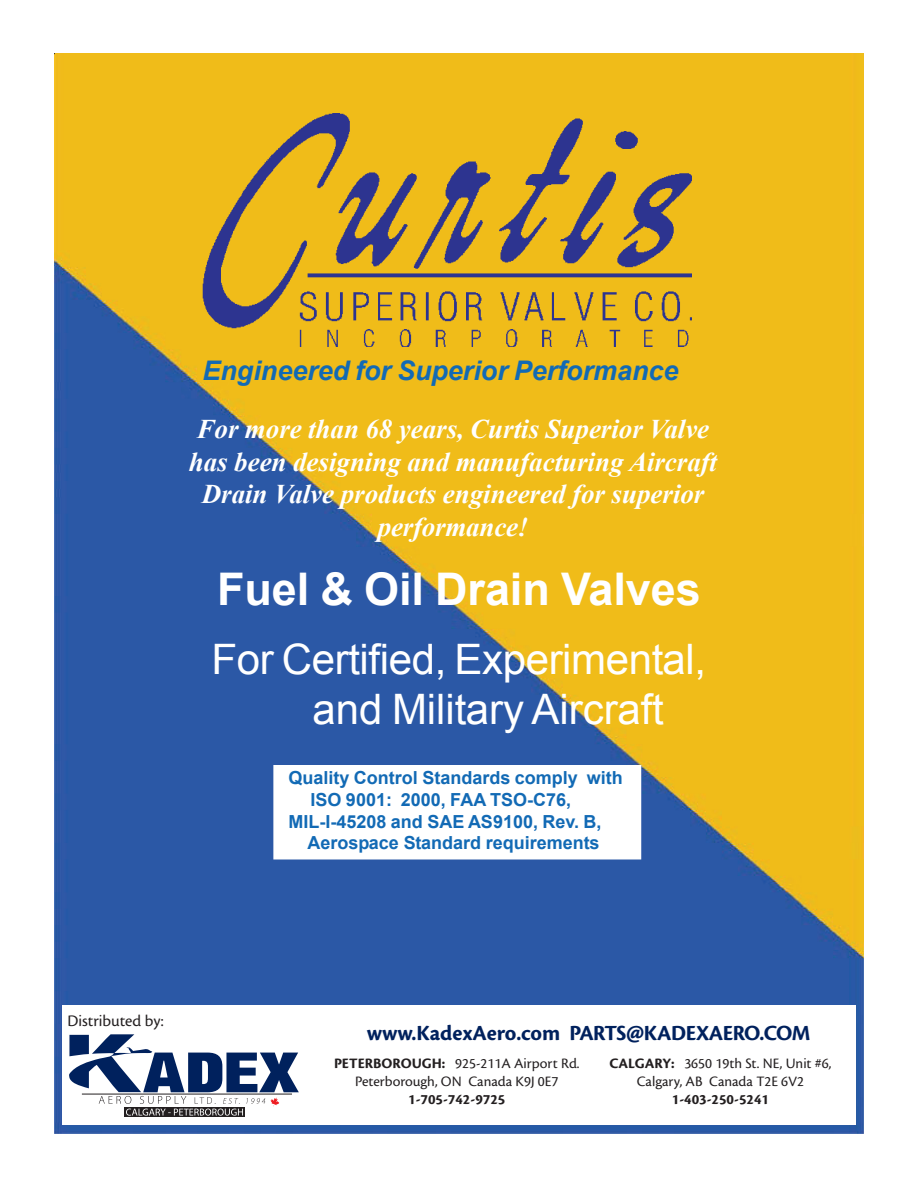
<style>
.page{position:relative;width:918px;height:1188px;background:#fff}
.page>*{position:absolute;margin:0;border:0;box-sizing:border-box;transform-origin:0 0}
.t1{font:700 45px "Arial";color:#fff}
.t2{font:42px/50.4px "Arial";letter-spacing:-.01em;color:#fff}
.t3{font:italic 700 27px/32.4px "Times New Roman";color:#fff;text-align:center}
.t4{font:italic 700 27px "Arial";color:#126ab5}
.t5{font:22.5px "Cronos MM 700 15";letter-spacing:-.015em;color:#00215d}
.t6{font:700 18px "Arial";color:#126ab5}
.t7{font:16.8px "Cronos MM 408 11";color:#231f20}
.t8{font:15px/18px "Cronos MM 408 10";color:#231f20;text-align:center}
.t9{font:15px "Cronos MM 700 10";color:#231f20}
.s1{font-family:"Cronos MM 700 10"}
</style>
<div class="page">
<img style="left:54px;top:54px;width:810px;height:1080px">
<img style="left:202px;top:114px;width:490px;height:232px">
<div style="left:274px;top:766px;width:367px;height:93px;background:#fff"></div>
<div style="left:62px;top:1005px;width:794px;height:119px;background:#fff"></div>
<svg style="left:69px;top:1034px;width:230px;height:82px"></svg>
<hr style="left:82px;top:1094px;width:210px;height:1px;background:#231f20">
<p class="t4" style="left:202px;top:353px;width:478px">Engineered for Superior Performance</p>
<p class="t3" style="left:189px;top:412px;width:530px">For more than 68 years, Curtis Superior Valve has been designing and manufacturing Aircraft Drain Valve products engineered for superior performance!</p>
<h1 class="t1" style="left:217px;top:560px;width:485px">Fuel &amp; Oil Drain Valves</h1>
<h2 class="t2" style="left:312px;top:634px;width:395px;text-indent:-101px">For Certified, Experimental, and Military Aircraft</h2>
<p class="t6" style="left:289px;top:766px;width:336px">Quality Control Standards comply with</p>
<p class="t6" style="left:311px;top:788px;width:262px">ISO 9001: 2000, FAA TSO-C76,</p>
<p class="t6" style="left:289px;top:809px;width:315px">MIL-I-45208 and SAE AS9100, Rev. B,</p>
<p class="t6" style="left:307px;top:831px;width:293px">Aerospace Standard requirements</p>
<p class="t7" style="left:68px;top:1012px;width:98px">Distributed by:</p>
<p class="t5" style="left:367px;top:1021px;width:445px">www.KadexAero.com PARTS@KADEXAERO.COM</p>
<p class="t8" style="left:334px;top:1055px;width:247px"><span class="s1">PETERBOROUGH:</span> 925-211A Airport Rd.<br>Peterborough, ON Canada K9J 0E7</p>
<p class="t9" style="left:408px;top:1092px;width:99px">1-705-742-9725</p>
<p class="t8" style="left:609px;top:1055px;width:224px"><span class="s1">CALGARY:</span> 3650 19th St. NE, Unit #6,<br>Calgary, AB Canada T2E 6V2</p>
<p class="t9" style="left:672px;top:1092px;width:99px">1-403-250-5241</p>
</div>
